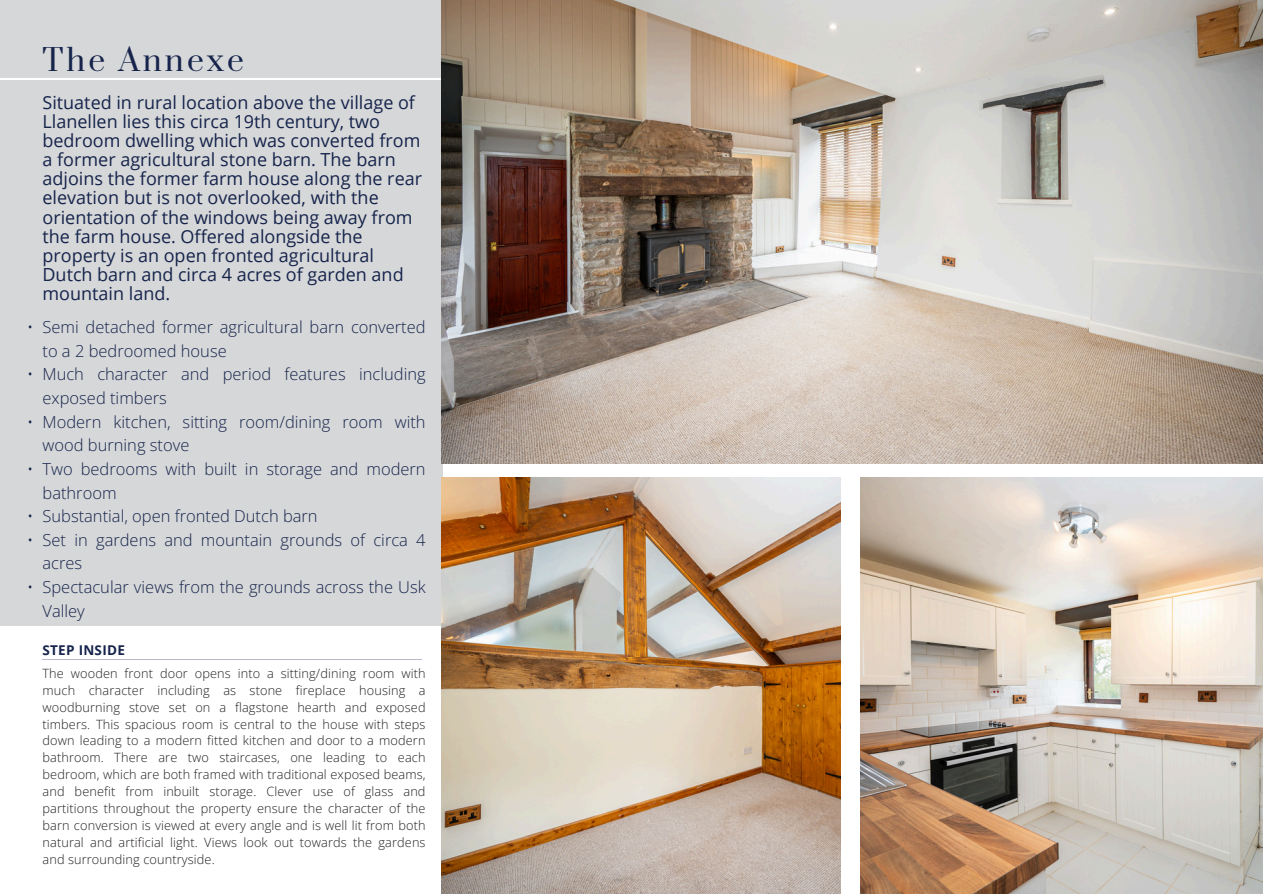
<style>
.page{position:relative;width:1263px;height:894px;background:#fff}
.page>*{position:absolute;margin:0;border:0;box-sizing:border-box;transform-origin:0 0}
.t1{font:30px "Prata";letter-spacing:.1em;color:#16244c}
.t2{font:18px/19.2px "Open Sans";color:#16244c}
.t3{font:300 16.5px/23.7px "Open Sans";color:#16244c}
.t4{font:700 13.5px "Open Sans";letter-spacing:.02em;color:#16244c}
.t5{font:300 12.75px/16.8px "Open Sans";letter-spacing:.01em;color:#231f20;text-align:justify}
</style>
<div class="page">
<div style="left:0;top:506px;width:441px;height:119px;background:#d6d7d8"></div>
<div style="left:0;top:0;width:442px;height:558px;background:#d6d7d8"></div>
<hr style="left:0;top:79px;width:441px;height:1px;background:#fff">
<hr style="left:43px;top:658px;width:379px;height:1px;background:#bab9c7">
<img style="left:441px;top:0;width:822px;height:463px">
<img style="left:860px;top:477px;width:403px;height:416px">
<img style="left:441px;top:477px;width:400px;height:416px">
<p class="t3" style="left:27px;top:315px;width:8px">•</p>
<p class="t3" style="left:27px;top:362px;width:8px">•</p>
<p class="t3" style="left:27px;top:409px;width:8px">•</p>
<h2 class="t3" style="left:27px;top:456px;width:8px">•</h2>
<p class="t3" style="left:27px;top:504px;width:8px">•</p>
<h3 class="t3" style="left:27px;top:527px;width:8px">•</h3>
<p class="t3" style="left:27px;top:574px;width:8px">•</p>
<p class="t1" style="left:43px;top:41px;width:203px">The Annexe</p>
<p class="t2" style="left:43px;top:92px;width:381px">Situated in rural location above the village of Llanellen lies this circa 19th century, two bedroom dwelling which was converted from a former agricultural stone barn. The barn adjoins the former farm house along the rear elevation but is not overlooked, with the orientation of the windows being away from the farm house. Offered alongside the property is an open fronted agricultural Dutch barn and circa 4 acres of garden and mountain land.</p>
<p class="t3" style="left:43px;top:315px;width:385px">Semi detached former agricultural barn converted to a 2 bedroomed house<br>Much character and period features including exposed timbers<br>Modern kitchen, sitting room/dining room with wood burning stove<br>Two bedrooms with built in storage and modern bathroom<br>Substantial, open fronted Dutch barn<br>Set in gardens and mountain grounds of circa 4 acres</p>
<p class="t3" style="left:43px;top:574px;width:385px">Spectacular views from the grounds across the Usk<br>Valley</p>
<p class="t4" style="left:43px;top:640px;width:84px">STEP INSIDE</p>
<p class="t5" style="left:43px;top:664px;width:385px">The wooden front door opens into a sitting/dining room with much character including as stone fireplace housing a woodburning stove set on a flagstone hearth and exposed timbers. This spacious room is central to the house with steps down leading to a modern fitted kitchen and door to a modern bathroom. There are two staircases, one leading to each bedroom, which are both framed with traditional exposed beams, and benefit from inbuilt storage. Clever use of glass and partitions throughout the property ensure the character of the barn conversion is viewed at every angle and is well lit from both natural and artificial light. Views look out towards the gardens and surrounding countryside.</p>
</div>
